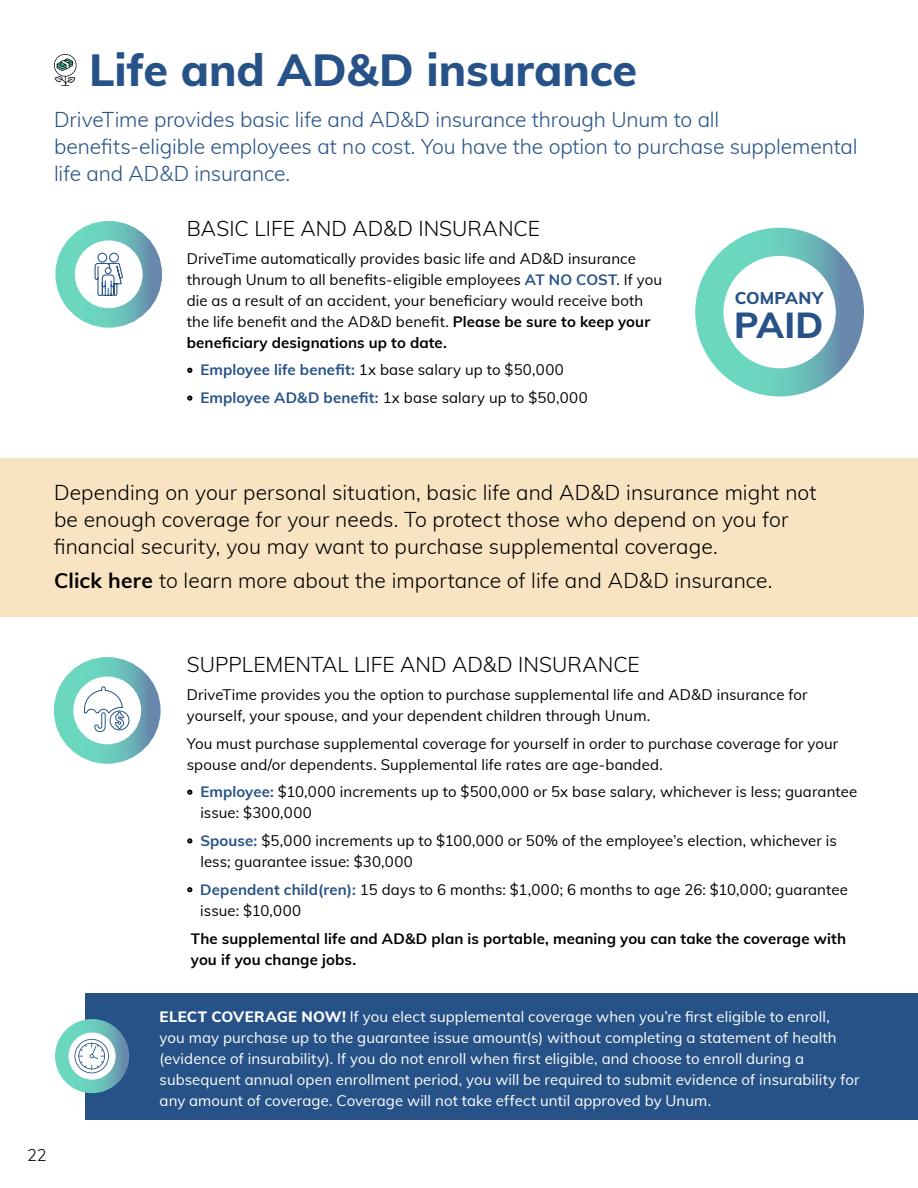
<style>
.page{position:relative;width:918px;height:1188px;background:#fff}
.page>*{position:absolute;margin:0;border:0;box-sizing:border-box;transform-origin:0 0}
.t1{font:800 45px "Muli";letter-spacing:-.005em;color:#265287}
.t2{font:800 36.15px "Muli";color:#265287}
.t3{font:300 21px/27px "Muli";letter-spacing:.005em;color:#000}
.t4{font:300 21px/27px "Muli";letter-spacing:-.01em;color:#265287}
.t5{font:800 17.1px "Muli";letter-spacing:.01em;color:#265287}
.t6{font:300 16.5px "Muli";color:#000}
.t7{font:15px/21px "Muli";letter-spacing:.005em;color:#000}
.t8{font:15px/21px "Muli";letter-spacing:.005em;color:#fff}
.t9{font:700 15px/21px "Muli";letter-spacing:.01em;color:#000}
.s1{font-weight:700;color:#265287}
.s2{font-weight:700}
.s3{font-family:"Lato"}
.s4{font-weight:800}
</style>
<div class="page">
<svg style="left:54px;top:54px;width:23px;height:32px"></svg>
<svg style="left:65px;top:231px;width:87px;height:87px"></svg>
<div style="left:55px;top:221px;width:107px;height:107px;border:19px solid #fff;border-radius:50%"></div>
<svg style="left:94px;top:252px;width:30px;height:44px"></svg>
<div style="left:0;top:458px;width:918px;height:159px;background:#f8e4c2"></div>
<svg style="left:64px;top:667px;width:87px;height:87px"></svg>
<div style="left:54px;top:657px;width:107px;height:107px;border:19px solid #fff;border-radius:50%"></div>
<svg style="left:84px;top:687px;width:46px;height:46px"></svg>
<svg style="left:709px;top:242px;width:141px;height:140px"></svg>
<div style="left:695px;top:228px;width:169px;height:168px;border:28px solid #fff;border-radius:50%"></div>
<div style="left:85px;top:993px;width:833px;height:126px;background:#265287"></div>
<svg style="left:62px;top:1026px;width:60px;height:60px"></svg>
<div style="left:55px;top:1019px;width:74px;height:74px;border:14px solid #fff;border-radius:50%"></div>
<svg style="left:74px;top:1039px;width:35px;height:34px"></svg>
<h2 class="t1" style="left:89px;top:37px;width:550px">Life and AD&amp;D insurance</h2>
<p class="t4" style="left:54px;top:105px;width:805px">DriveTime provides basic life and AD&amp;D insurance through Unum to all benefits-eligible employees at no cost. You have the option to purchase supplemental life and AD&amp;D insurance.</p>
<h3 class="t3" style="left:187px;top:214px;width:355px">BASIC LIFE AND AD&amp;D INSURANCE</h3>
<p class="t7" style="left:187px;top:247px;width:477px">DriveTime automatically provides basic life and AD&amp;D insurance through Unum to all benefits-eligible employees <span class="s1">AT NO COST</span>. If you die as a result of an accident, your beneficiary would receive both the life benefit and the AD&amp;D benefit. <span class="s2">Please be sure to keep your beneficiary designations up to date.</span></p>
<p class="t7" style="left:187px;top:359px;width:378px"><span class="s3">◦</span> <span class="s1">Employee life benefit:</span> 1x base salary up to $50,000</p>
<p class="t7" style="left:187px;top:387px;width:402px"><span class="s3">◦</span> <span class="s1">Employee AD&amp;D benefit:</span> 1x base salary up to $50,000</p>
<p class="t5" style="left:735px;top:285px;width:90px">COMPANY</p>
<p class="t2" style="left:734px;top:298px;width:91px">PAID</p>
<p class="t3" style="left:54px;top:478px;width:764px">Depending on your personal situation, basic life and AD&amp;D insurance might not be enough coverage for your needs. To protect those who depend on you for financial security, you may want to purchase supplemental coverage.</p>
<p class="t3" style="left:54px;top:566px;width:720px"><span class="s2">Click here</span> to learn more about the importance of life and AD&amp;D insurance.</p>
<p class="t6" style="left:27px;top:1143px;width:21px">22</p>
<h3 class="t3" style="left:187px;top:650px;width:455px">SUPPLEMENTAL LIFE AND AD&amp;D INSURANCE</h3>
<p class="t7" style="left:187px;top:683px;width:622px">DriveTime provides you the option to purchase supplemental life and AD&amp;D insurance for yourself, your spouse, and your dependent children through Unum.</p>
<p class="t7" style="left:187px;top:732px;width:653px">You must purchase supplemental coverage for yourself in order to purchase coverage for your spouse and/or dependents. Supplemental life rates are age-banded.</p>
<p class="t7" style="left:200px;top:781px;width:658px;text-indent:-14px"><span class="s3">◦</span> <span class="s1">Employee:</span> $10,000 increments up to $500,000 or 5x base salary, whichever is less; guarantee issue: $300,000</p>
<p class="t7" style="left:200px;top:829px;width:638px;text-indent:-14px"><span class="s3">◦</span> <span class="s1">Spouse:</span> $5,000 increments up to $100,000 or 50% of the employee’s election, whichever is less; guarantee issue: $30,000</p>
<p class="t7" style="left:200px;top:878px;width:649px;text-indent:-14px"><span class="s3">◦</span> <span class="s1">Dependent child(ren):</span> 15 days to 6 months: $1,000; 6 months to age 26: $10,000; guarantee issue: $10,000</p>
<p class="t9" style="left:191px;top:927px;width:657px">The supplemental life and AD&amp;D plan is portable, meaning you can take the coverage with you if you change jobs.</p>
<p class="t8" style="left:160px;top:1005px;width:701px"><span class="s4">ELECT COVERAGE NOW!</span> If you elect supplemental coverage when you’re first eligible to enroll,<br>you may purchase up to the guarantee issue amount(s) without completing a statement of health (evidence of insurability). If you do not enroll when first eligible, and choose to enroll during a subsequent annual open enrollment period, you will be required to submit evidence of insurability for any amount of coverage. Coverage will not take effect until approved by Unum.</p>
</div>
